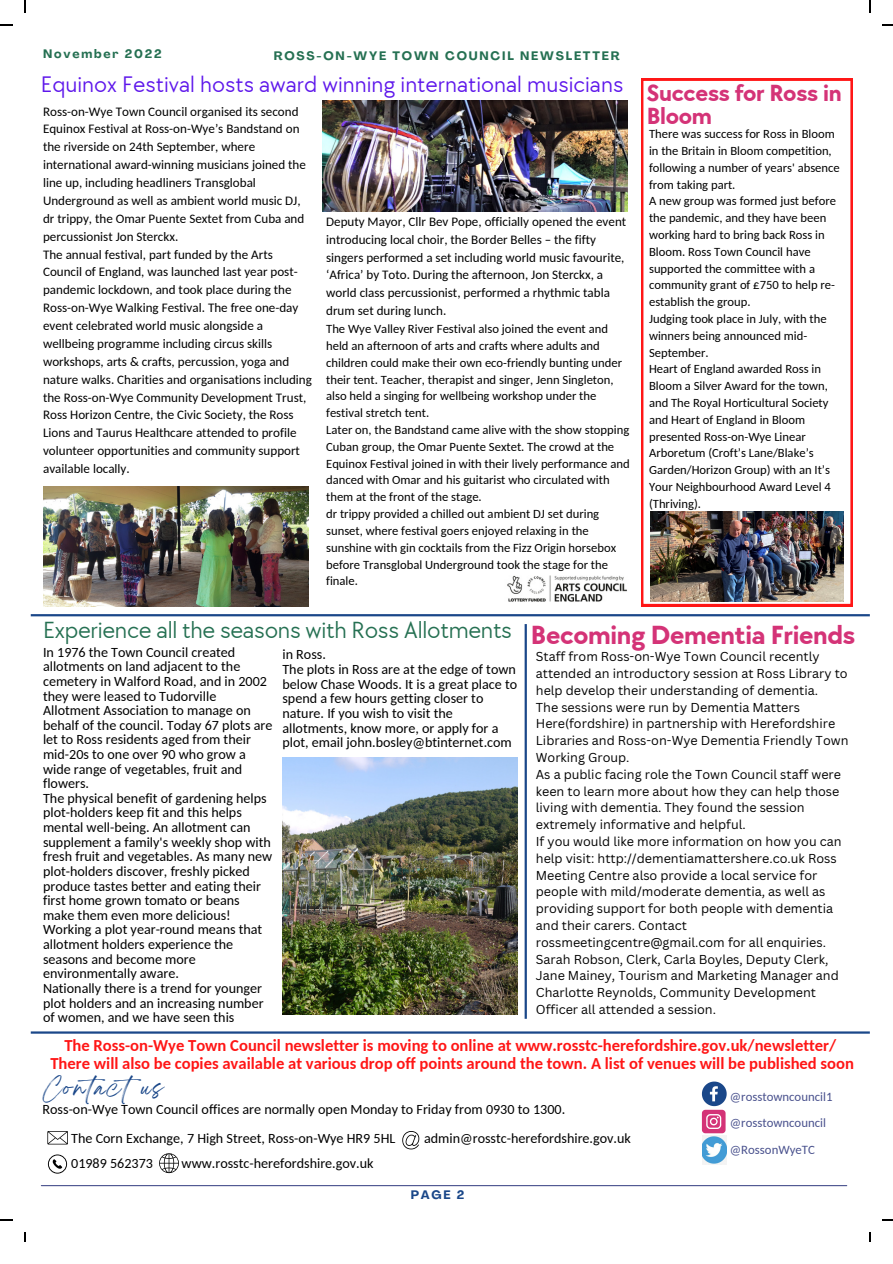
<style>
.page{position:relative;width:893px;height:1264px;background:#fff}
.page>*{position:absolute;margin:0;border:0;box-sizing:border-box;transform-origin:0 0}
.t1{font:700 27.15px "TT Chocolates";letter-spacing:-.01em;color:#d43377}
.t2{font:24.15px "TT Chocolates";letter-spacing:-.01em;color:#257052}
.t3{font:700 24.15px/23.5px "TT Chocolates";letter-spacing:-.01em;color:#d43377}
.t4{font:23.25px "TT Chocolates";color:#5e17eb}
.t5{font:19.5px "Breathing";letter-spacing:.1em;color:#1a4789}
.t6{font:700 16.65px/18px "Carlito";color:#ff1616;text-align:center}
.t7{font:14.1px/14.5px "Carlito";color:#000}
.t8{font:13.05px/17.9px "Carlito";color:#000}
.t9{font:12.75px/26.5px "Carlito";color:#49518d}
.t10{font:12.6px/16.8px "Carlito";color:#000}
.t11{font:12.6px/16.8px "Canva Sans";color:#000}
.t12{font:700 12.15px "Agrandir";letter-spacing:.15em;color:#257052}
.t13{font:700 12.15px "Agrandir";color:#1a4789}
</style>
<div class="page">
<svg style="left:0;top:24px;width:12px;height:2px"></svg>
<svg style="left:0;top:1219px;width:12px;height:1px"></svg>
<svg style="left:24px;top:0;width:2px;height:12px"></svg>
<svg style="left:24px;top:1232px;width:2px;height:10px"></svg>
<svg style="left:47px;top:1131px;width:21px;height:13px"></svg>
<svg style="left:159px;top:1153px;width:20px;height:20px"></svg>
<svg style="left:402px;top:1131px;width:17px;height:18px"></svg>
<svg style="left:48px;top:1154px;width:19px;height:19px"></svg>
<svg style="left:701px;top:1081px;width:25px;height:52px"></svg>
<hr style="left:41px;top:1184px;width:805px;height:2px;background:#49518d">
<svg style="left:869px;top:0;width:2px;height:12px"></svg>
<svg style="left:869px;top:1232px;width:2px;height:10px"></svg>
<svg style="left:882px;top:24px;width:10px;height:2px"></svg>
<img style="left:702px;top:1135px;width:24px;height:29px">
<hr style="left:31px;top:614px;width:838px;height:2px;background:#1a4789">
<hr style="left:31px;top:1031px;width:838px;height:2px;background:#1a4789">
<img style="left:43px;top:487px;width:265px;height:119px">
<img style="left:322px;top:100px;width:305px;height:111px">
<svg style="left:641px;top:79px;width:211px;height:527px"></svg>
<img style="left:650px;top:512px;width:193px;height:89px">
<img style="left:282px;top:757px;width:235px;height:257px">
<hr style="left:524px;top:624px;width:3px;height:394px;background:#1a4789">
<img style="left:507px;top:575px;width:120px;height:27px">
<p class="t12" style="left:43px;top:49px;width:120px">November 2022</p>
<p class="t12" style="left:274px;top:51px;width:347px">ROSS-ON-WYE TOWN COUNCIL NEWSLETTER</p>
<h3 class="t4" style="left:41px;top:71px;width:584px">Equinox Festival hosts award winning international musicians</h3>
<p class="t8" style="left:43px;top:103px;width:270px">Ross-on-Wye Town Council organised its second Equinox Festival at Ross-on-Wye’s Bandstand on the riverside on 24th September, where international award-winning musicians joined the line up, including headliners Transglobal Underground as well as ambient world music DJ, dr trippy, the Omar Puente Sextet from Cuba and percussionist Jon Sterckx.<br>The annual festival, part funded by the Arts Council of England, was launched last year post&shy;pandemic lockdown, and took place during the Ross-on-Wye Walking Festival. The free one-day event celebrated world music alongside a wellbeing programme including circus skills workshops, arts &amp; crafts, percussion, yoga and nature walks. Charities and organisations including the Ross-on-Wye Community Development Trust, Ross Horizon Centre, the Civic Society, the Ross Lions and Taurus Healthcare attended to profile volunteer opportunities and community support available locally.</p>
<p class="t8" style="left:326px;top:213px;width:301px">Deputy Mayor, Cllr Bev Pope, officially opened the event introducing local choir, the Border Belles – the fifty singers performed a set including world music favourite, ‘Africa’ by Toto. During the afternoon, Jon Sterckx, a world class percussionist, performed a rhythmic tabla drum set during lunch.</p>
<p class="t10" style="left:326px;top:321px;width:305px">The Wye Valley River Festival also joined the event and held an afternoon of arts and crafts where adults and children could make their own eco-friendly bunting under their tent. Teacher, therapist and singer, Jenn Singleton, also held a singing for wellbeing workshop under the festival stretch tent.<br>Later on, the Bandstand came alive with the show stopping Cuban group, the Omar Puente Sextet. The crowd at the Equinox Festival joined in with their lively performance and danced with Omar and his guitarist who circulated with them at the front of the stage.<br>dr trippy provided a chilled out ambient DJ set during sunset, where festival goers enjoyed relaxing in the sunshine with gin cocktails from the Fizz Origin horsebox before Transglobal Underground took the stage for the finale.</p>
<h2 class="t3" style="left:646px;top:82px;width:196px">Success for Ross in<br>Bloom</h2>
<p class="t10" style="left:649px;top:127px;width:192px">There was success for Ross in Bloom in the Britain in Bloom competition, following a number of years' absence from taking part.<br>A new group was formed just before the pandemic, and they have been working hard to bring back Ross in<br>Bloom. Ross Town Council have supported the committee with a community grant of £750 to help re&shy;establish the group.<br>Judging took place in July, with the winners being announced mid-<br>September.<br>Heart of England awarded Ross in<br>Bloom a Silver Award for the town, and The Royal Horticultural Society and Heart of England in Bloom presented Ross-on-Wye Linear<br>Arboretum (Croft’s Lane/Blake’s<br>Garden/Horizon Group) with an It’s<br>Your Neighbourhood Award Level 4 (Thriving).</p>
<h2 class="t2" style="left:43px;top:616px;width:470px">Experience all the seasons with Ross Allotments</h2>
<h1 class="t1" style="left:531px;top:620px;width:326px">Becoming Dementia Friends</h1>
<p class="t7" style="left:43px;top:646px;width:231px">In 1976 the Town Council created allotments on land adjacent to the cemetery in Walford Road, and in 2002 they were leased to Tudorville Allotment Association to manage on behalf of the council. Today 67 plots are let to Ross residents aged from their mid-20s to one over 90 who grow a wide range of vegetables, fruit and flowers.<br>The physical benefit of gardening helps plot-holders keep fit and this helps mental well-being. An allotment can supplement a family's weekly shop with fresh fruit and vegetables. As many new plot-holders discover, freshly picked produce tastes better and eating their first home grown tomato or beans make them even more delicious!<br>Working a plot year-round means that allotment holders experience the seasons and become more environmentally aware.<br>Nationally there is a trend for younger plot holders and an increasing number of women, and we have seen this</p>
<p class="t7" style="left:282px;top:648px;width:236px">in Ross.<br>The plots in Ross are at the edge of town below Chase Woods. It is a great place to spend a few hours getting closer to nature. If you wish to visit the allotments, know more, or apply for a plot, email john.bosley@btinternet.com</p>
<p class="t11" style="left:536px;top:648px;width:314px">Staff from Ross-on-Wye Town Council recently attended an introductory session at Ross Library to help develop their understanding of dementia.<br>The sessions were run by Dementia Matters Here(fordshire) in partnership with Herefordshire Libraries and Ross-on-Wye Dementia Friendly Town Working Group.<br>As a public facing role the Town Council staff were keen to learn more about how they can help those living with dementia. They found the session extremely informative and helpful.<br>If you would like more information on how you can help visit: http://dementiamattershere.co.uk Ross Meeting Centre also provide a local service for people with mild/moderate dementia, as well as providing support for both people with dementia and their carers. Contact rossmeetingcentre@gmail.com for all enquiries.<br>Sarah Robson, Clerk, Carla Boyles, Deputy Clerk, Jane Mainey, Tourism and Marketing Manager and Charlotte Reynolds, Community Development Officer all attended a session.</p>
<h3 class="t6" style="left:50px;top:1037px;width:805px">The Ross-on-Wye Town Council newsletter is moving to online at www.rosstc-herefordshire.gov.uk/newsletter/<br>There will also be copies available at various drop off points around the town. A list of venues will be published soon</h3>
<h3 class="t5" style="left:43px;top:1081px;width:122px">Contactus</h3>
<p class="t7" style="left:71px;top:1095px;width:495px;line-height:29.2px;text-indent:-29px">Ross-on-Wye Town Council offices are normally open Monday to Friday from 0930 to 1300.<br>The Corn Exchange, 7 High Street, Ross-on-Wye HR9 5HL</p>
<p class="t7" style="left:424px;top:1131px;width:208px">admin@rosstc-herefordshire.gov.uk</p>
<p class="t7" style="left:71px;top:1156px;width:83px">01989 562373</p>
<p class="t7" style="left:182px;top:1156px;width:193px">www.rosstc-herefordshire.gov.uk</p>
<p class="t13" style="left:410px;top:1189px;width:55px">PAGE 2</p>
<p class="t9" style="left:729px;top:1084px;width:104px">@rosstowncouncil1 @rosstowncouncil</p>
<p class="t9" style="left:729px;top:1137px;width:86px">@RossonWyeTC</p>
</div>
